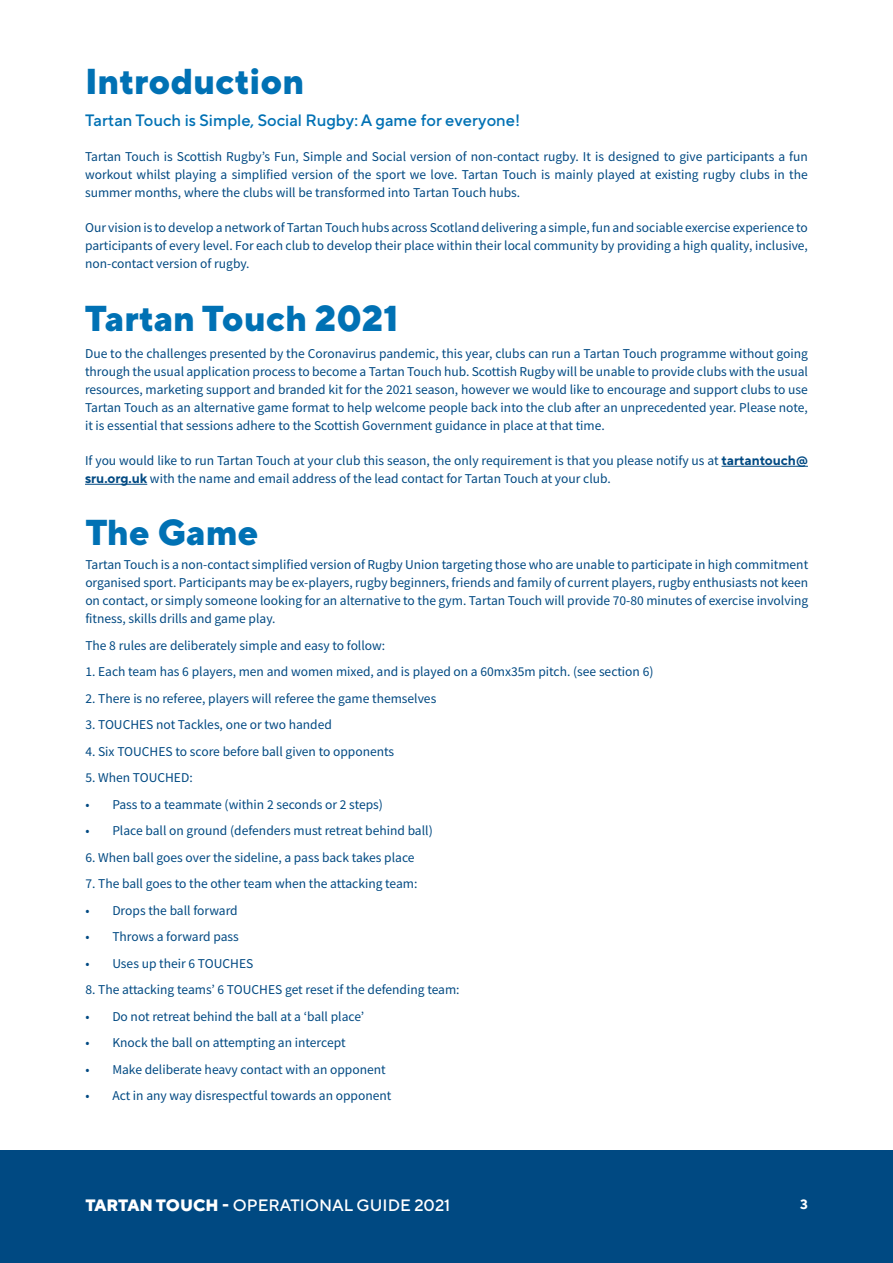
<style>
.page{position:relative;width:893px;height:1263px;background:#fff}
.page>*{position:absolute;margin:0;border:0;box-sizing:border-box;transform-origin:0 0}
.t1{font:800 36px "TT Norms Pro";color:#0071b4}
.t2{font:500 16.5px "TT Norms Pro";color:#fff}
.t3{font:500 16.5px "TT Norms Pro";color:#0071b4}
.t4{font:13.5px/18px "Source Sans Pro";color:#004982;text-align:justify}
.t5{font:700 13.5px "TT Norms Pro";color:#fff}
.s1{font-family:"TT Norms Pro";font-weight:700}
.s2{font-weight:800}
</style>
<div class="page">
<hr style="left:721px;top:466px;width:87px;height:1px;background:#004982">
<hr style="left:85px;top:484px;width:62px;height:1px;background:#004982">
<div style="left:0;top:1150px;width:893px;height:113px;background:#004982"></div>
<h1 class="t1" style="left:85px;top:55px;width:221px">Introduction</h1>
<p class="t3" style="left:85px;top:108px;width:437px">Tartan Touch is Simple, Social Rugby: A game for everyone!</p>
<p class="t4" style="left:85px;top:147px;width:724px">Tartan Touch is Scottish Rugby’s Fun, Simple and Social version of non-contact rugby. It is designed to give participants a fun workout whilst playing a simplified version of the sport we love. Tartan Touch is mainly played at existing rugby clubs in the summer months, where the clubs will be transformed into Tartan Touch hubs.</p>
<p class="t4" style="left:85px;top:218px;width:724px">Our vision is to develop a network of Tartan Touch hubs across Scotland delivering a simple, fun and sociable exercise experience to participants of every level. For each club to develop their place within their local community by providing a high quality, inclusive, non-contact version of rugby.</p>
<h1 class="t1" style="left:85px;top:292px;width:315px">Tartan Touch 2021</h1>
<p class="t4" style="left:85px;top:344px;width:724px">Due to the challenges presented by the Coronavirus pandemic, this year, clubs can run a Tartan Touch programme without going through the usual application process to become a Tartan Touch hub. Scottish Rugby will be unable to provide clubs with the usual resources, marketing support and branded kit for the 2021 season, however we would like to encourage and support clubs to use Tartan Touch as an alternative game format to help welcome people back into the club after an unprecedented year. Please note, it is essential that sessions adhere to the Scottish Government guidance in place at that time.</p>
<p class="t4" style="left:85px;top:451px;width:724px">If you would like to run Tartan Touch at your club this season, the only requirement is that you please notify us at <span class="s1">tartantouch@ sru.org.uk</span> with the name and email address of the lead contact for Tartan Touch at your club.</p>
<h1 class="t1" style="left:85px;top:505px;width:175px">The Game</h1>
<p class="t4" style="left:85px;top:556px;width:724px">Tartan Touch is a non-contact simplified version of Rugby Union targeting those who are unable to participate in high commitment organised sport. Participants may be ex-players, rugby beginners, friends and family of current players, rugby enthusiasts not keen on contact, or simply someone looking for an alternative to the gym. Tartan Touch will provide 70-80 minutes of exercise involving fitness, skills drills and game play.</p>
<p class="t4" style="left:85px;top:636px;width:301px">The 8 rules are deliberately simple and easy to follow:</p>
<p class="t4" style="left:85px;top:663px;width:570px">1. Each team has 6 players, men and women mixed, and is played on a 60mx35m pitch. (see section 6)</p>
<p class="t4" style="left:85px;top:689px;width:352px">2. There is no referee, players will referee the game themselves</p>
<p class="t4" style="left:85px;top:716px;width:248px">3. TOUCHES not Tackles, one or two handed</p>
<p class="t4" style="left:85px;top:742px;width:310px">4. Six TOUCHES to score before ball given to opponents</p>
<p class="t4" style="left:85px;top:769px;width:109px">5. When TOUCHED:</p>
<p class="t4" style="left:85px;top:795px;width:299px">• Pass to a teammate (within 2 seconds or 2 steps)</p>
<p class="t4" style="left:85px;top:822px;width:349px">• Place ball on ground (defenders must retreat behind ball)</p>
<p class="t4" style="left:85px;top:848px;width:331px">6. When ball goes over the sideline, a pass back takes place</p>
<p class="t4" style="left:85px;top:875px;width:334px">7. The ball goes to the other team when the attacking team:</p>
<p class="t4" style="left:85px;top:901px;width:154px">• Drops the ball forward</p>
<p class="t4" style="left:85px;top:928px;width:155px">• Throws a forward pass</p>
<p class="t4" style="left:85px;top:954px;width:170px">• Uses up their 6 TOUCHES</p>
<p class="t4" style="left:85px;top:981px;width:376px">8. The attacking teams’ 6 TOUCHES get reset if the defending team:</p>
<p class="t4" style="left:85px;top:1007px;width:280px">• Do not retreat behind the ball at a ‘ball place’</p>
<p class="t4" style="left:85px;top:1034px;width:262px">• Knock the ball on attempting an intercept</p>
<p class="t4" style="left:85px;top:1060px;width:302px">• Make deliberate heavy contact with an opponent</p>
<p class="t4" style="left:85px;top:1087px;width:308px">• Act in any way disrespectful towards an opponent</p>
<p class="t2" style="left:85px;top:1193px;width:367px"><sup>3</sup><span class="s2">TARTAN TOUCH -</span> OPERATIONAL GUIDE 2021</p>
<p class="t2" style="left:164px;top:1193px;width:366px"><span class="s2">TARTAN TOUCH</span> - OPERATIONAL GUIDE 2021</p>
<p class="t5" style="left:800px;top:1194px;width:9px">3</p>
</div>
